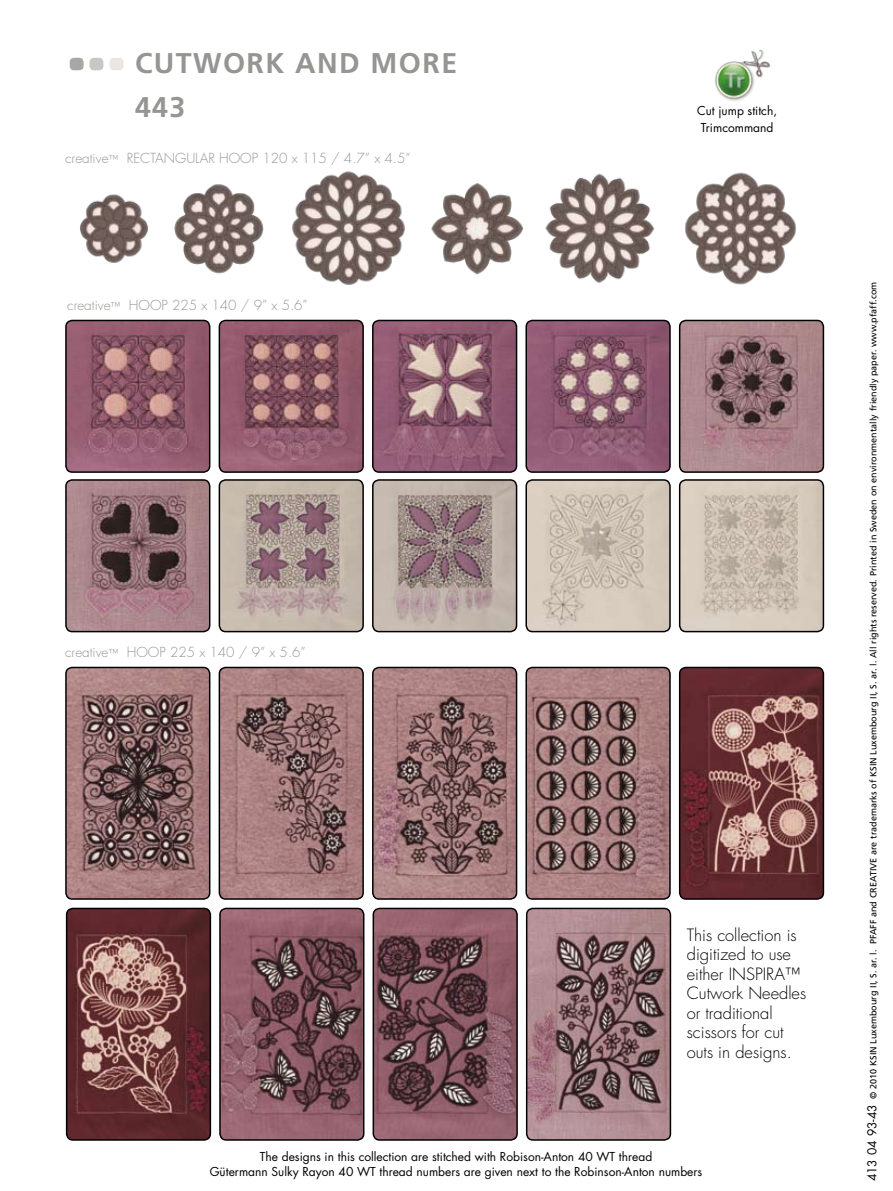
<style>
.page{position:relative;width:893px;height:1191px;background:#fff}
.page>*{position:absolute;margin:0;border:0;box-sizing:border-box;transform-origin:0 0}
.t1{font:700 28.5px/43.5px "Frutiger LT Std";letter-spacing:.05em;color:#959692}
.t2{font:300 16.5px/19.5px "Futura Std";color:#000}
.t3{font:300 13.5px "Futura Std";color:#959692}
.t4{font:12px/14.4px "Futura Std";color:#000;text-align:center}
.t5{font:9px "Frutiger LT Std";color:#000}
.s1{font-size:10.5px}
.s2{font-family:"Futura Std";font-size:12px}
</style>
<div class="page">
<div style="left:110px;top:58px;width:14px;height:12px;background:#e9e6e4;border-radius:4px"></div>
<div style="left:90px;top:58px;width:13px;height:12px;background:#c7c7c4;border-radius:4px"></div>
<div style="left:70px;top:58px;width:14px;height:12px;background:#a8a7a4;border-radius:4px"></div>
<img style="left:715px;top:49px;width:57px;height:52px">
<img style="left:373px;top:909px;width:144px;height:231px">
<div style="left:373px;top:907px;width:145px;height:233px;border:1px solid #000;border-radius:6px"></div>
<img style="left:220px;top:909px;width:144px;height:231px">
<div style="left:219px;top:907px;width:145px;height:233px;border:1px solid #000;border-radius:6px"></div>
<img style="left:527px;top:909px;width:143px;height:231px">
<div style="left:526px;top:907px;width:145px;height:233px;border:1px solid #000;border-radius:6px"></div>
<img style="left:67px;top:909px;width:143px;height:231px">
<div style="left:66px;top:907px;width:145px;height:233px;border:1px solid #000;border-radius:6px"></div>
<img style="left:219px;top:668px;width:144px;height:231px">
<div style="left:219px;top:666px;width:145px;height:233px;border:1px solid #000;border-radius:6px"></div>
<img style="left:219px;top:320px;width:143px;height:151px">
<div style="left:219px;top:320px;width:145px;height:153px;border:1px solid #000;border-radius:6px"></div>
<img style="left:219px;top:481px;width:143px;height:150px">
<div style="left:219px;top:479px;width:145px;height:153px;border:1px solid #000;border-radius:6px"></div>
<img style="left:66px;top:668px;width:144px;height:231px">
<div style="left:65px;top:666px;width:145px;height:233px;border:1px solid #000;border-radius:6px"></div>
<img style="left:67px;top:320px;width:143px;height:151px">
<div style="left:65px;top:320px;width:145px;height:153px;border:1px solid #000;border-radius:6px"></div>
<img style="left:67px;top:481px;width:143px;height:150px">
<div style="left:65px;top:479px;width:145px;height:153px;border:1px solid #000;border-radius:6px"></div>
<img style="left:680px;top:668px;width:143px;height:231px">
<div style="left:679px;top:666px;width:145px;height:233px;border:1px solid #000;border-radius:6px"></div>
<img style="left:680px;top:320px;width:143px;height:151px">
<div style="left:679px;top:320px;width:145px;height:153px;border:1px solid #000;border-radius:6px"></div>
<img style="left:680px;top:481px;width:143px;height:150px">
<div style="left:679px;top:479px;width:145px;height:153px;border:1px solid #000;border-radius:6px"></div>
<img style="left:527px;top:668px;width:143px;height:231px">
<div style="left:525px;top:666px;width:146px;height:233px;border:1px solid #000;border-radius:6px"></div>
<img style="left:527px;top:320px;width:142px;height:151px">
<div style="left:525px;top:320px;width:146px;height:153px;border:1px solid #000;border-radius:6px"></div>
<img style="left:527px;top:481px;width:142px;height:149px">
<div style="left:525px;top:479px;width:146px;height:153px;border:1px solid #000;border-radius:6px"></div>
<img style="left:373px;top:668px;width:144px;height:231px">
<div style="left:372px;top:666px;width:145px;height:233px;border:1px solid #000;border-radius:6px"></div>
<img style="left:374px;top:320px;width:143px;height:151px">
<div style="left:372px;top:320px;width:145px;height:153px;border:1px solid #000;border-radius:6px"></div>
<img style="left:374px;top:481px;width:143px;height:150px">
<div style="left:372px;top:479px;width:145px;height:153px;border:1px solid #000;border-radius:6px"></div>
<img style="left:292px;top:171px;width:113px;height:114px">
<img style="left:685px;top:172px;width:111px;height:113px">
<img style="left:80px;top:194px;width:69px;height:69px">
<img style="left:431px;top:173px;width:224px;height:110px">
<img style="left:174px;top:184px;width:90px;height:90px">
<h1 class="t1" style="left:135px;top:42px;width:324px">CUTWORK AND MORE<br>443</h1>
<h3 class="t3" style="left:65px;top:150px;width:347px">creative<span class="s1">™</span> RECTANGULAR HOOP 120 x 115 / 4.7” x 4.5”</h3>
<h3 class="t3" style="left:67px;top:296px;width:242px">creative<span class="s1">™</span> HOOP 225 x 140 / 9” x 5.6”</h3>
<h3 class="t3" style="left:65px;top:643px;width:242px">creative<span class="s1">™</span> HOOP 225 x 140 / 9” x 5.6”</h3>
<h3 class="t4" style="left:697px;top:103px;width:81px;line-height:16.5px">Cut jump stitch,<br>Trimcommand</h3>
<h2 class="t2" style="left:687px;top:925px;width:121px">This collection is digitized to use either INSPIRA™<br>Cutwork Needles or traditional scissors for cut outs in designs.</h2>
<h3 class="t4" style="left:210px;top:1149px;width:494px">The designs in this collection are stitched with Robison-Anton 40 WT thread<br>Gütermann Sulky Rayon 40 WT thread numbers are given next to the Robinson-Anton numbers</h3>
<p class="t5" style="left:868px;top:1181px;width:901px;rotate:-90deg"><span class="s2">413 04 93-43</span> © 2010 KSIN Luxembourg II, S. ar. l. PFAFF and CREATIVE are trademarks of KSIN Luxembourg II, S. ar. l. All rights reserved. Printed in Sweden on environmentally friendly paper. www.pfaff.com</p>
</div>
